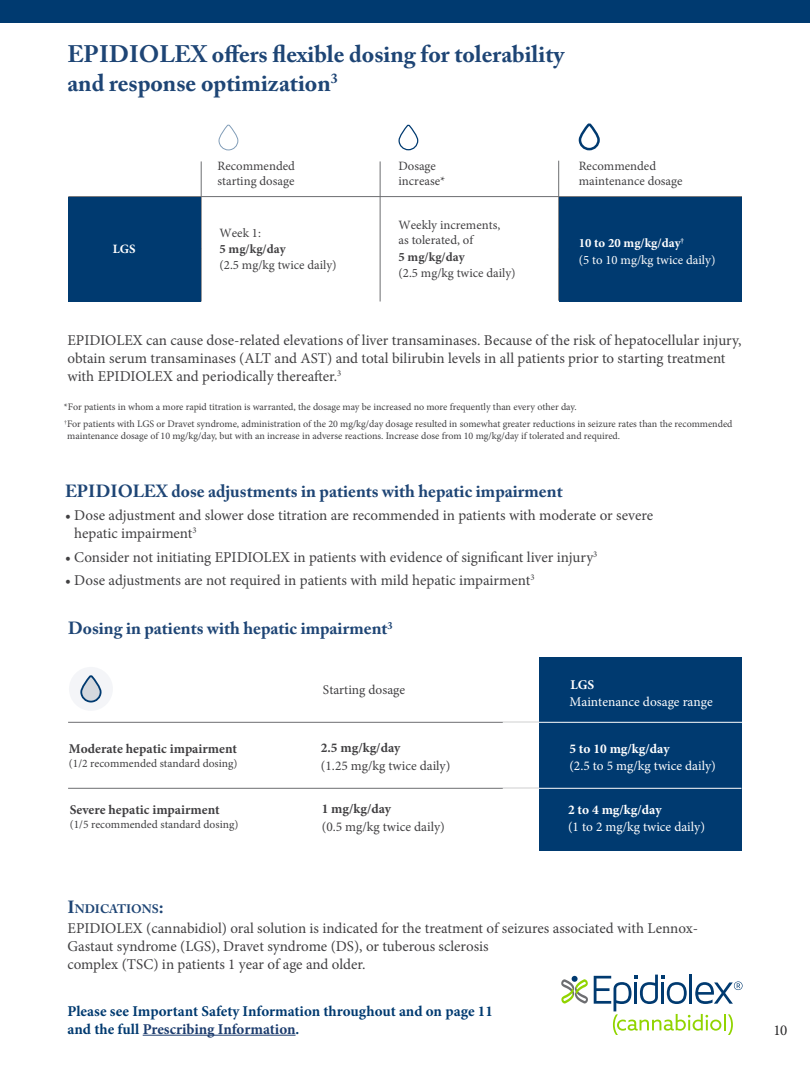
<style>
.page{position:relative;width:810px;height:1080px;background:#fff}
.page>*{position:absolute;margin:0;border:0;box-sizing:border-box;transform-origin:0 0}
.t1{font:700 23.75px/28.5px "Adobe Caslon Pro";color:#1e4575}
.t2{font:700 17.5px "Adobe Caslon Pro";color:#1e4575}
.t3{font:15px/18px "Minion Pro";color:#414042}
.t4{font:700 15px/18px "Minion Pro";color:#003a70}
.t5{font:15px "Minion Pro";color:#292829}
.t6{font:700 13.38px "Minion Pro";color:#414042}
.t7{font:13.38px "Minion Pro";color:#fff}
.t8{font:13.38px "Minion Pro";color:#414042}
.t9{font:700 13.38px "Minion Pro";color:#fff}
.t10{font:12.75px/15.1px "Minion Pro";color:#414042}
.t11{font:12.75px/16.4px "Minion Pro";color:#fff}
.t12{font:700 12.75px "Minion Pro";color:#414042}
.t13{font:700 12.75px "Minion Pro";color:#fff}
.t14{font:700 12.25px "Adobe Caslon Pro";color:#1e4575}
.t15{font:11.5px "Minion Pro";color:#414042}
.t16{font:10px/17.6px "Minion Pro";color:#414042}
.s1{font-weight:700}
.s2{font-size:17.5px}
.s3{color:#003b71}
.s4{color:#1c3c6e}
</style>
<div class="page">
<svg style="left:561px;top:976px;width:27px;height:28px"></svg>
<svg style="left:594px;top:975px;width:149px;height:60px"></svg>
<div style="left:0;top:0;width:810px;height:22px;background:#003a70"></div>
<hr style="left:143px;top:1035px;width:153px;height:1px;background:#1c3c6e">
<hr style="left:380px;top:161px;width:1px;height:141px;background:#6d6e71">
<hr style="left:68px;top:196px;width:674px;height:1px;background:#6d6e71">
<hr style="left:201px;top:161px;width:1px;height:141px;background:#6d6e71">
<hr style="left:558px;top:161px;width:1px;height:140px;background:#6d6e71">
<svg style="left:578px;top:124px;width:22px;height:27px"></svg>
<div style="left:559px;top:197px;width:183px;height:105px;background:#003a70"></div>
<div style="left:68px;top:197px;width:133px;height:105px;background:#003a70"></div>
<svg style="left:219px;top:125px;width:19px;height:25px"></svg>
<svg style="left:398px;top:124px;width:21px;height:27px"></svg>
<hr style="left:68px;top:788px;width:519px;height:1px;background:#6d6e71">
<hr style="left:68px;top:722px;width:509px;height:1px;background:#6d6e71">
<div style="left:69px;top:667px;width:44px;height:44px;background:#f4f5f8;border-radius:50%"></div>
<svg style="left:80px;top:675px;width:22px;height:28px"></svg>
<div style="left:539px;top:657px;width:202px;height:193px;background:#003a70"></div>
<hr style="left:503px;top:722px;width:240px;height:1px;background:#fff">
<hr style="left:503px;top:788px;width:238px;height:1px;background:#fff">
<h1 class="t1" style="left:67px;top:40px;width:498px">EPIDIOLEX offers flexible dosing for tolerability and response optimization<sup>3</sup></h1>
<p class="t13" style="left:113px;top:240px;width:24px">LGS</p>
<p class="t10" style="left:218px;top:158px;width:79px">Recommended starting dosage</p>
<p class="t10" style="left:219px;top:225px;width:43px">Week 1:</p>
<p class="t12" style="left:219px;top:240px;width:68px">5 mg/kg/day</p>
<p class="t10" style="left:219px;top:258px;width:119px">(2.5 mg/kg twice daily)</p>
<p class="t10" style="left:399px;top:158px;width:48px">Dosage increase*</p>
<p class="t10" style="left:399px;top:218px;width:103px">Weekly increments, as tolerated, of</p>
<p class="t12" style="left:399px;top:248px;width:68px">5 mg/kg/day</p>
<p class="t10" style="left:399px;top:265px;width:119px">(2.5 mg/kg twice daily)</p>
<p class="t10" style="left:579px;top:158px;width:105px">Recommended maintenance dosage</p>
<p class="t11" style="left:579px;top:235px;width:138px"><span class="s1">10 to 20 mg/kg/day</span><sup>†<br></sup>(5 to 10 mg/kg twice daily)</p>
<p class="t3" style="left:67px;top:332px;width:676px">EPIDIOLEX can cause dose-related elevations of liver transaminases. Because of the risk of hepatocellular injury, obtain serum transaminases (ALT and AST) and total bilirubin levels in all patients prior to starting treatment with EPIDIOLEX and periodically thereafter.<sup>3</sup></p>
<p class="t16" style="left:64px;top:398px;width:670px">*For patients in whom a more rapid titration is warranted, the dosage may be increased no more frequently than every other day.<br><sup>†</sup>For patients with LGS or Dravet syndrome, administration of the 20 mg/kg/day dosage resulted in somewhat greater reductions in seizure rates than the recommended</p>
<p class="t16" style="left:67px;top:427px;width:554px">maintenance dosage of 10 mg/kg/day, but with an increase in adverse reactions. Increase dose from 10 mg/kg/day if tolerated and required.</p>
<p class="t2" style="left:65px;top:480px;width:499px">EPIDIOLEX dose adjustments in patients with hepatic impairment</p>
<p class="t3" style="left:74px;top:507px;width:580px;text-indent:-9px">• Dose adjustment and slower dose titration are recommended in patients with moderate or severe hepatic impairment<sup>3</sup></p>
<p class="t3" style="left:65px;top:548px;width:534px">• Consider not initiating EPIDIOLEX in patients with evidence of significant liver injury<sup>3</sup></p>
<p class="t3" style="left:65px;top:572px;width:471px">• Dose adjustments are not required in patients with mild hepatic impairment<sup>3</sup></p>
<p class="t2" style="left:68px;top:618px;width:326px">Dosing in patients with hepatic impairment<sup>3</sup></p>
<p class="t6" style="left:69px;top:739px;width:170px">Moderate hepatic impairment</p>
<p class="t15" style="left:69px;top:756px;width:170px">(1/2 recommended standard dosing)</p>
<p class="t6" style="left:70px;top:800px;width:152px">Severe hepatic impairment</p>
<p class="t15" style="left:70px;top:816px;width:170px">(1/5 recommended standard dosing)</p>
<p class="t8" style="left:323px;top:681px;width:84px">Starting dosage</p>
<p class="t6" style="left:321px;top:739px;width:81px">2.5 mg/kg/day</p>
<p class="t8" style="left:321px;top:756px;width:131px">(1.25 mg/kg twice daily)</p>
<p class="t6" style="left:322px;top:800px;width:71px">1 mg/kg/day</p>
<p class="t8" style="left:322px;top:817px;width:125px">(0.5 mg/kg twice daily)</p>
<p class="t9" style="left:570px;top:675px;width:25px">LGS</p>
<p class="t7" style="left:570px;top:693px;width:145px">Maintenance dosage range</p>
<p class="t9" style="left:569px;top:739px;width:102px">5 to 10 mg/kg/day</p>
<p class="t7" style="left:569px;top:757px;width:148px">(2.5 to 5 mg/kg twice daily)</p>
<p class="t9" style="left:568px;top:800px;width:95px">2 to 4 mg/kg/day</p>
<p class="t7" style="left:568px;top:818px;width:139px">(1 to 2 mg/kg twice daily)</p>
<p class="t14" style="left:68px;top:901px;width:98px"><span class="s2">I</span>NDICATIONS<span class="s2">:</span></p>
<p class="t3" style="left:68px;top:920px;width:632px">EPIDIOLEX (cannabidiol) oral solution is indicated for the treatment of seizures associated with Lennox-<br>Gastaut syndrome (LGS), Dravet syndrome (DS), or tuberous sclerosis<br>complex (TSC) in patients 1 year of age and older.</p>
<p class="t4" style="left:68px;top:1002px;width:427px">Please see Im<span class="s3">por</span>tant Safety Information throughout and on page 11 and the full <span class="s4">Prescribing Information</span>.</p>
<p class="t5" style="left:773px;top:1020px;width:16px">10</p>
</div>
